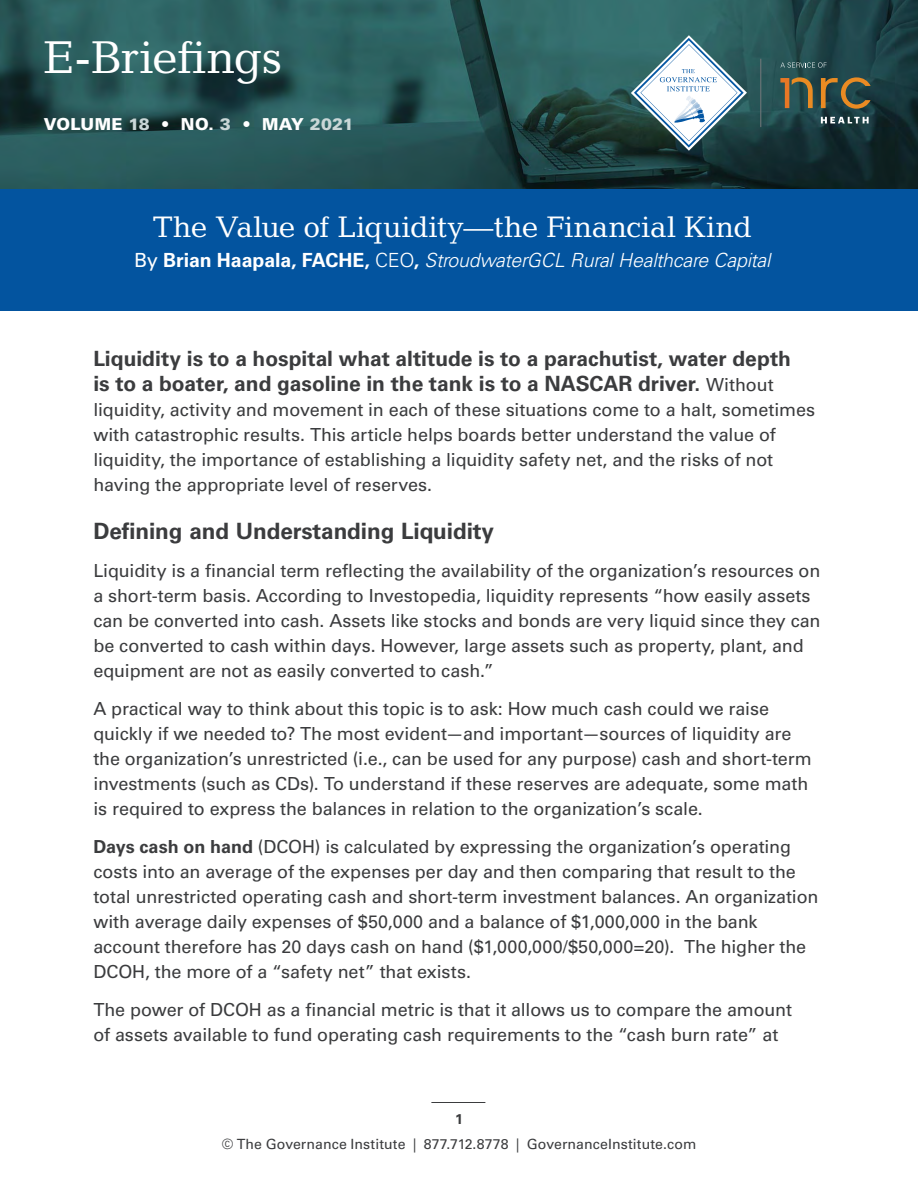
<style>
.page{position:relative;width:918px;height:1188px;background:#fff}
.page>*{position:absolute;margin:0;border:0;box-sizing:border-box;transform-origin:0 0}
.t1{font:46.5px "Candida Std";letter-spacing:-.02em;color:#fff}
.t2{font:30px "Candida Std";color:#fff}
.t3{font:700 22.5px "Univers LT Std";letter-spacing:-.005em;color:#3b3c3e}
.t4{font:700 21px/24.9px "Univers LT Std";color:#3b3c3e}
.t5{font:italic 300 19.5px "Univers LT Std";letter-spacing:-.01em;color:#fff}
.t6{font:18px/24.9px "Univers LT Std";letter-spacing:-.005em;color:#3b3c3e}
.t7{font:900 16.5px "Univers LT Std";letter-spacing:.01em;color:#fff}
.t8{font:14.1px "Univers LT Std";letter-spacing:.005em;color:#3b3c3e}
.t9{font:700 14.1px "Univers LT Std";color:#3b3c3e}
.s1{color:#cad7d7}
.s2{font-weight:400;font-style:normal}
.s3{font-weight:700;font-style:normal}
.s4{font-style:normal}
.s5{font-weight:400;font-size:18px}
.s6{font-weight:700}
</style>
<div class="page">
<img style="left:0;top:0;width:918px;height:189px">
<div style="left:0;top:189px;width:918px;height:121px;background:#03549f"></div>
<hr style="left:760px;top:59px;width:1px;height:68px;background:#76797c">
<svg style="left:821px;top:117px;width:48px;height:6px"></svg>
<svg style="left:821px;top:77px;width:50px;height:32px;background:#5d593c"></svg>
<svg style="left:780px;top:77px;width:33px;height:31px"></svg>
<svg style="left:780px;top:62px;width:47px;height:6px"></svg>
<svg style="left:631px;top:35px;width:116px;height:116px"></svg>
<hr style="left:431px;top:1102px;width:54px;height:1px;background:#3b3c3e">
<h1 class="t1" style="left:44px;top:30px;width:240px">E-Briefings</h1>
<p class="t7" style="left:44px;top:113px;width:311px">VOLUME <span class="s1">18</span> • NO. <span class="s1">3</span> • MAY <span class="s1">2021</span></p>
<h2 class="t2" style="left:153px;top:209px;width:601px">The Value of Liquidity—the Financial Kind</h2>
<p class="t5" style="left:134px;top:248px;width:638px"><span class="s2">By</span> <span class="s3">Brian Haapala, FACHE,</span> <span class="s4">CEO</span><span class="s3">,</span> StroudwaterGCL Rural Healthcare Capital</p>
<p class="t4" style="left:93px;top:347px;width:699px">Liquidity is to a hospital what altitude is to a parachutist, water depth is to a boater, and gasoline in the tank is to a NASCAR driver. <span class="s5">Without</span></p>
<p class="t6" style="left:93px;top:397px;width:723px">liquidity, activity and movement in each of these situations come to a halt, sometimes with catastrophic results. This article helps boards better understand the value of liquidity, the importance of establishing a liquidity safety net, and the risks of not having the appropriate level of reserves.</p>
<p class="t3" style="left:93px;top:518px;width:402px">Defining and Understanding Liquidity</p>
<p class="t6" style="left:93px;top:558px;width:729px">Liquidity is a financial term reflecting the availability of the organization’s resources on a short-term basis. According to Investopedia, liquidity represents “how easily assets can be converted into cash. Assets like stocks and bonds are very liquid since they can be converted to cash within days. However, large assets such as property, plant, and equipment are not as easily converted to cash.”</p>
<p class="t6" style="left:93px;top:696px;width:720px">A practical way to think about this topic is to ask: How much cash could we raise quickly if we needed to? The most evident—and important—sources of liquidity are the organization’s unrestricted (i.e., can be used for any purpose) cash and short-term investments (such as CDs). To understand if these reserves are adequate, some math is required to express the balances in relation to the organization’s scale.</p>
<p class="t6" style="left:93px;top:834px;width:727px"><span class="s6">Days cash on hand</span> (DCOH) is calculated by expressing the organization’s operating costs into an average of the expenses per day and then comparing that result to the total unrestricted operating cash and short-term investment balances. An organization with average daily expenses of $50,000 and a balance of $1,000,000 in the bank account therefore has 20 days cash on hand ($1,000,000/$50,000=20). The higher the DCOH, the more of a “safety net” that exists.</p>
<p class="t6" style="left:93px;top:997px;width:700px">The power of DCOH as a financial metric is that it allows us to compare the amount of assets available to fund operating cash requirements to the “cash burn rate” at</p>
<p class="t9" style="left:455px;top:1111px;width:9px">1</p>
<p class="t8" style="left:222px;top:1136px;width:476px">© The Governance Institute | 877.712.8778 | GovernanceInstitute.com</p>
</div>
